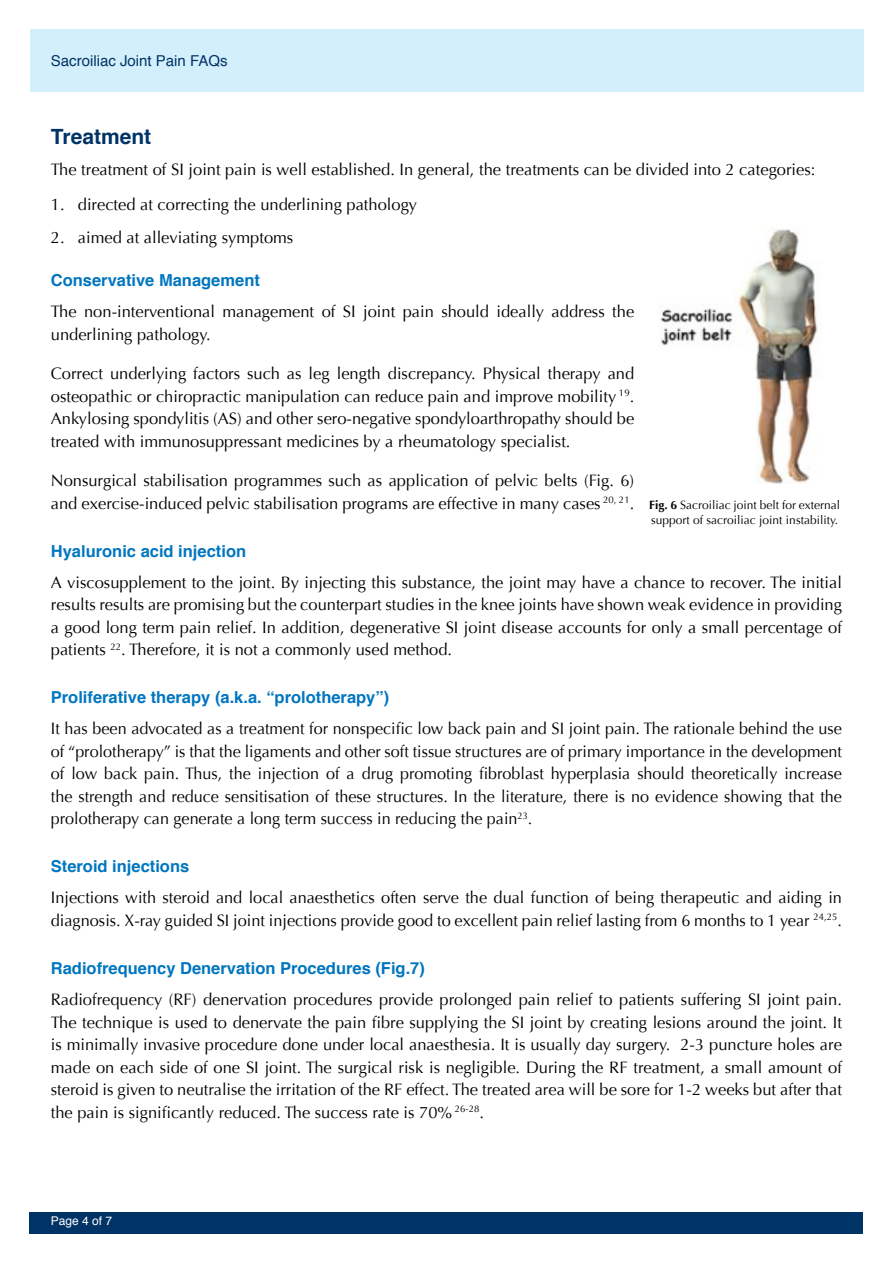
<style>
.page{position:relative;width:893px;height:1263px;background:#fff}
.page>*{position:absolute;margin:0;border:0;box-sizing:border-box;transform-origin:0 0}
.Heading{font:700 21px "Helvetica";color:#036}
.Normal_Paragraph{font:16.5px/22.5px "Optima";color:#000;text-align:justify}
.Sub-Heading{font:700 16.5px "Helvetica";color:#0076c0}
.t1{font:15px "Helvetica";color:#036}
.Image_captions{font:12px/15px "Optima";color:#000}
.t2{font:12px "Helvetica";color:#fff}
.s1{font-weight:700}
</style>
<div class="page">
<div style="left:30px;top:1212px;width:833px;height:21px;background:#036"></div>
<div style="left:30px;top:30px;width:833px;height:62px;background:#d4effc"></div>
<img style="left:660px;top:229px;width:158px;height:254px">
<p class="t1" style="left:51px;top:50px;width:178px">Sacroiliac Joint Pain FAQs</p>
<p class="Heading" style="left:51px;top:119px;width:102px">Treatment</p>
<p class="Normal_Paragraph" style="left:51px;top:158px;width:766px">The treatment of SI joint pain is well established. In general, the treatments can be divided into 2 categories:</p>
<p class="Normal_Paragraph" style="left:51px;top:193px;width:368px">1. directed at correcting the underlining pathology</p>
<p class="Normal_Paragraph" style="left:51px;top:226px;width:244px">2. aimed at alleviating symptoms</p>
<p class="Sub-Heading" style="left:51px;top:267px;width:211px">Conservative Management</p>
<p class="Normal_Paragraph" style="left:51px;top:301px;width:585px">The non-interventional management of SI joint pain should ideally address the underlining pathology.</p>
<p class="Normal_Paragraph" style="left:51px;top:363px;width:585px">Correct underlying factors such as leg length discrepancy. Physical therapy and osteopathic or chiropractic manipulation can reduce pain and improve mobility <sup>19</sup>.<br>Ankylosing spondylitis (AS) and other sero-negative spondyloarthropathy should be treated with immunosuppressant medicines by a rheumatology specialist.</p>
<p class="Normal_Paragraph" style="left:51px;top:470px;width:585px">Nonsurgical stabilisation programmes such as application of pelvic belts (Fig. 6) and exercise-induced pelvic stabilisation programs are effective in many cases <sup>20,</sup> <sup>21</sup>.</p>
<p class="Sub-Heading" style="left:51px;top:538px;width:197px">Hyaluronic acid injection</p>
<p class="Normal_Paragraph" style="left:51px;top:571px;width:793px">A viscosupplement to the joint. By injecting this substance, the joint may have a chance to recover. The initial results results are promising but the counterpart studies in the knee joints have shown weak evidence in providing a good long term pain relief. In addition, degenerative SI joint disease accounts for only a small percentage of patients <sup>22</sup>. Therefore, it is not a commonly used method.</p>
<p class="Sub-Heading" style="left:51px;top:684px;width:340px">Proliferative therapy (a.k.a. “prolotherapy”)</p>
<p class="Normal_Paragraph" style="left:51px;top:718px;width:793px">It has been advocated as a treatment for nonspecific low back pain and SI joint pain. The rationale behind the use of “prolotherapy” is that the ligaments and other soft tissue structures are of primary importance in the development of low back pain. Thus, the injection of a drug promoting fibroblast hyperplasia should theoretically increase the strength and reduce sensitisation of these structures. In the literature, there is no evidence showing that the prolotherapy can generate a long term success in reducing the pain<sup>23</sup>.</p>
<p class="Sub-Heading" style="left:51px;top:853px;width:140px">Steroid injections</p>
<p class="Normal_Paragraph" style="left:51px;top:887px;width:793px">Injections with steroid and local anaesthetics often serve the dual function of being therapeutic and aiding in diagnosis. X-ray guided SI joint injections provide good to excellent pain relief lasting from 6 months to 1 year <sup>24,25</sup>.</p>
<p class="Sub-Heading" style="left:51px;top:955px;width:376px">Radiofrequency Denervation Procedures (Fig.7)</p>
<p class="Normal_Paragraph" style="left:51px;top:988px;width:793px">Radiofrequency (RF) denervation procedures provide prolonged pain relief to patients suffering SI joint pain.<br>The technique is used to denervate the pain fibre supplying the SI joint by creating lesions around the joint. It is minimally invasive procedure done under local anaesthesia. It is usually day surgery. 2-3 puncture holes are made on each side of one SI joint. The surgical risk is negligible. During the RF treatment, a small amount of steroid is given to neutralise the irritation of the RF effect. The treated area will be sore for 1-2 weeks but after that the pain is significantly reduced. The success rate is 70% <sup>26-28</sup>.</p>
<p class="Image_captions" style="left:649px;top:497px;width:192px"><span class="s1">Fig. 6</span> Sacroiliac joint belt for external support of sacroiliac joint instability.</p>
<p class="t2" style="left:51px;top:1212px;width:63px">Page 4 of 7</p>
</div>
